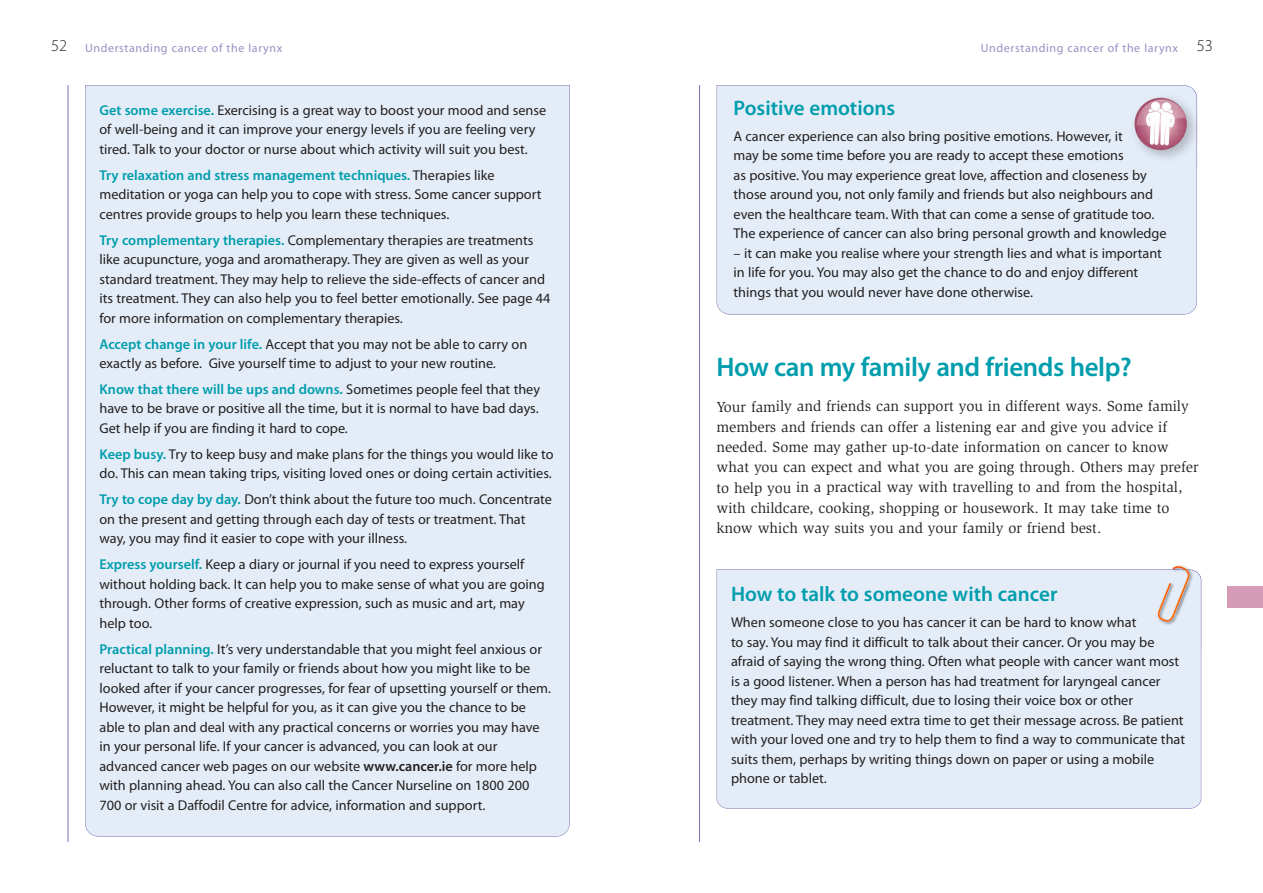
<style>
.page{position:relative;width:1263px;height:893px;background:#fff}
.page>*{position:absolute;margin:0;border:0;box-sizing:border-box;transform-origin:0 0}
.t1{font:600 27px "Myriad Pro";letter-spacing:-.015em;color:#009dad}
.t2{font:600 21px "Myriad Pro";color:#009dad}
.t3{font:300 16.5px "Myriad Pro";color:#231f20}
.t4{font:15px/20.2px "Slimbach Std";color:#231f20}
.t5{font:14.25px/19.5px "Myriad Pro";color:#231f20}
.t6{font:12px "Myriad Pro";letter-spacing:.05em;color:#9c8dc3}
.s1{font-weight:300;font-size:16.5px;color:#231f20}
.s2{font-weight:600;color:#009dad}
.s3{font-weight:600}
</style>
<div class="page">
<hr style="left:68px;top:85px;width:1px;height:757px;background:#7a72b4">
<hr style="left:699px;top:85px;width:1px;height:757px;background:#7a72b4">
<div style="left:85px;top:85px;width:485px;height:752px;background:#e4edf7"></div>
<div style="left:716px;top:85px;width:481px;height:230px;background:#e4edf7"></div>
<img style="left:1197px;top:98px;width:1px;height:69px">
<img style="left:1126px;top:89px;width:67px;height:78px">
<img style="left:1193px;top:89px;width:4px;height:78px">
<img style="left:1134px;top:98px;width:53px;height:52px;border-radius:50%">
<img style="left:1151px;top:102px;width:18px;height:9px">
<div style="left:716px;top:569px;width:485px;height:240px;background:#e4edf7"></div>
<img style="left:1177px;top:565px;width:53px;height:83px">
<div style="left:1141px;top:570px;width:60px;height:78px;background:#e4edf7"></div>
<svg style="left:1190px;top:566px;width:11px;height:56px"></svg>
<img style="left:1157px;top:566px;width:33px;height:56px">
<div style="left:1227px;top:587px;width:36px;height:21px;background:#d69cb7"></div>
<p class="t6" style="left:51px;top:43px;width:233px"><span class="s1">52</span> Understanding cancer of the larynx</p>
<p class="t6" style="left:981px;top:43px;width:199px">Understanding cancer of the larynx</p>
<p class="t3" style="left:1197px;top:39px;width:18px">53</p>
<p class="t5" style="left:99px;top:102px;width:448px"><span class="s2">Get some exercise.</span> Exercising is a great way to boost your mood and sense of well-being and it can improve your energy levels if you are feeling very tired. Talk to your doctor or nurse about which activity will suit you best.</p>
<p class="t5" style="left:99px;top:166px;width:443px"><span class="s2">Try relaxation and stress management techniques.</span> Therapies like meditation or yoga can help you to cope with stress. Some cancer support centres provide groups to help you learn these techniques.</p>
<p class="t5" style="left:99px;top:231px;width:452px"><span class="s2">Try complementary therapies.</span> Complementary therapies are treatments like acupuncture, yoga and aromatherapy. They are given as well as your standard treatment. They may help to relieve the side-effects of cancer and its treatment. They can also help you to feel better emotionally. See page 44 for more information on complementary therapies.</p>
<p class="t5" style="left:99px;top:335px;width:429px"><span class="s2">Accept change in your life.</span> Accept that you may not be able to carry on exactly as before. Give yourself time to adjust to your new routine.</p>
<p class="t5" style="left:99px;top:381px;width:442px;text-align:justify"><span class="s2">Know that there will be ups and downs.</span> Sometimes people feel that they have to be brave or positive all the time, but it is normal to have bad days.<br>Get help if you are finding it hard to cope.</p>
<p class="t5" style="left:99px;top:445px;width:456px"><span class="s2">Keep busy.</span> Try to keep busy and make plans for the things you would like to do. This can mean taking trips, visiting loved ones or doing certain activities.</p>
<p class="t5" style="left:99px;top:491px;width:454px"><span class="s2">Try to cope day by day.</span> Don’t think about the future too much. Concentrate on the present and getting through each day of tests or treatment. That way, you may find it easier to cope with your illness.</p>
<p class="t5" style="left:99px;top:556px;width:447px"><span class="s2">Express yourself.</span> Keep a diary or journal if you need to express yourself without holding back. It can help you to make sense of what you are going through. Other forms of creative expression, such as music and art, may help too.</p>
<p class="t5" style="left:99px;top:640px;width:453px"><span class="s2">Practical planning.</span> It’s very understandable that you might feel anxious or reluctant to talk to your family or friends about how you might like to be looked after if your cancer progresses, for fear of upsetting yourself or them.<br>However, it might be helpful for you, as it can give you the chance to be able to plan and deal with any practical concerns or worries you may have in your personal life. If your cancer is advanced, you can look at our advanced cancer web pages on our website <span class="s3">www.cancer.ie</span> for more help with planning ahead. You can also call the Cancer Nurseline on 1800 200<br>700 or visit a Daffodil Centre for advice, information and support.</p>
<h2 class="t2" style="left:733px;top:100px;width:163px">Positive emotions</h2>
<p class="t5" style="left:733px;top:128px;width:435px">A cancer experience can also bring positive emotions. However, it<br>may be some time before you are ready to accept these emotions<br>as positive. You may experience great love, affection and closeness by those around you, not only family and friends but also neighbours and even the healthcare team. With that can come a sense of gratitude too.<br>The experience of cancer can also bring personal growth and knowledge</p>
<p class="t5" style="left:733px;top:245px;width:430px">– it can make you realise where your strength lies and what is important in life for you. You may also get the chance to do and enjoy different things that you would never have done otherwise.</p>
<h1 class="t1" style="left:716px;top:357px;width:417px">How can my family and friends help?</h1>
<p class="t4" style="left:716px;top:397px;width:484px">Your family and friends can support you in different ways. Some family members and friends can offer a listening ear and give you advice if needed. Some may gather up-to-date information on cancer to know what you can expect and what you are going through. Others may prefer to help you in a practical way with travelling to and from the hospital, with childcare, cooking, shopping or housework. It may take time to know which way suits you and your family or friend best.</p>
<h2 class="t2" style="left:731px;top:586px;width:328px">How to talk to someone with cancer</h2>
<p class="t5" style="left:731px;top:614px;width:456px">When someone close to you has cancer it can be hard to know what<br>to say. You may find it difficult to talk about their cancer. Or you may be afraid of saying the wrong thing. Often what people with cancer want most is a good listener. When a person has had treatment for laryngeal cancer they may find talking difficult, due to losing their voice box or other treatment. They may need extra time to get their message across. Be patient with your loved one and try to help them to find a way to communicate that suits them, perhaps by writing things down on paper or using a mobile phone or tablet.</p>
</div>
